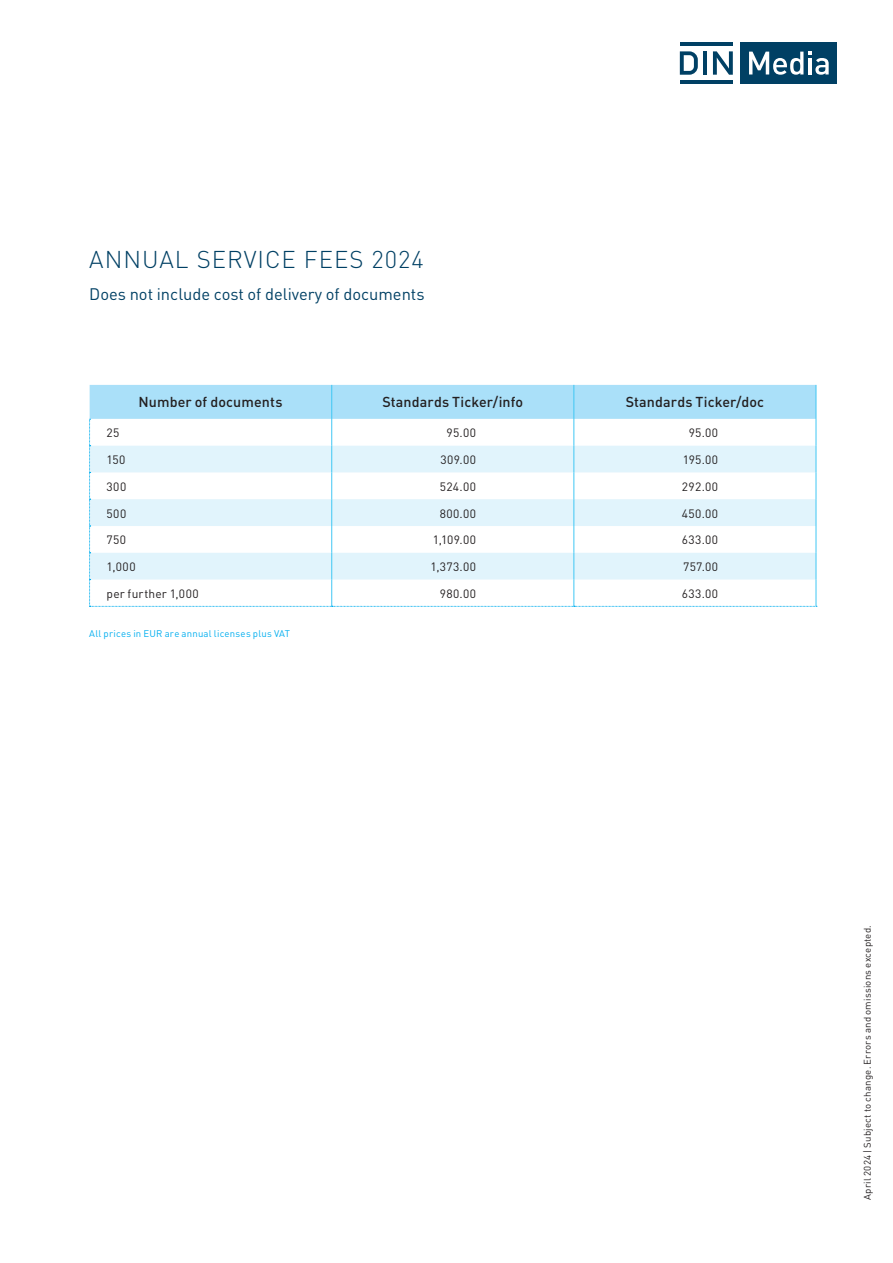
<style>
.page{position:relative;width:893px;height:1263px;background:#fff}
.page>*{position:absolute;margin:0;border:0;box-sizing:border-box;transform-origin:0 0}
.t1{font:300 24px "DIN";letter-spacing:.04em;color:#004064}
.Überschrift_16_17p{font:16.5px "DIN";color:#004064}
.Fließtext_10_pt_DI{font:500 14.25px "DIN";letter-spacing:.01em;color:#231f20}
.Fließtext_10_pt_DI-2{font:12px "DIN";letter-spacing:.035em;color:#231f20}
.Fließtext_10_pt_DI-3{font:9.6px "DIN";letter-spacing:.025em;color:#231f20}
.Fließtext_10_pt_DI-4{font:9.6px "DIN";letter-spacing:.025em;color:#00aeef}
</style>
<div class="page">
<svg style="left:89px;top:385px;width:728px;height:222px"></svg>
<div style="left:740px;top:43px;width:97px;height:41px;background:#004064"></div>
<svg style="left:680px;top:51px;width:18px;height:24px"></svg>
<hr style="left:680px;top:43px;width:53px;height:3px;background:#004064">
<hr style="left:703px;top:51px;width:4px;height:24px;background:#004064">
<svg style="left:713px;top:51px;width:20px;height:24px"></svg>
<hr style="left:680px;top:80px;width:53px;height:4px;background:#004064">
<svg style="left:749px;top:52px;width:80px;height:23px"></svg>
<p class="t1" style="left:89px;top:245px;width:336px">ANNUAL SERVICE FEES 2024</p>
<p class="Überschrift_16_17p" style="left:89px;top:284px;width:337px">Does not include cost of delivery of documents</p>
<p class="Fließtext_10_pt_DI" style="left:139px;top:392px;width:145px">Number of documents</p>
<p class="Fließtext_10_pt_DI" style="left:382px;top:392px;width:142px">Standards Ticker/info</p>
<p class="Fließtext_10_pt_DI" style="left:626px;top:392px;width:140px">Standards Ticker/doc</p>
<p class="Fließtext_10_pt_DI-2" style="left:107px;top:425px;width:14px">25</p>
<p class="Fließtext_10_pt_DI-2" style="left:447px;top:425px;width:31px">95.00</p>
<p class="Fließtext_10_pt_DI-2" style="left:689px;top:425px;width:31px">95.00</p>
<p class="Fließtext_10_pt_DI-2" style="left:107px;top:452px;width:20px">150</p>
<p class="Fließtext_10_pt_DI-2" style="left:441px;top:452px;width:37px">309.00</p>
<p class="Fließtext_10_pt_DI-2" style="left:683px;top:452px;width:37px">195.00</p>
<p class="Fließtext_10_pt_DI-2" style="left:107px;top:479px;width:21px">300</p>
<p class="Fließtext_10_pt_DI-2" style="left:440px;top:479px;width:38px">524.00</p>
<p class="Fließtext_10_pt_DI-2" style="left:682px;top:479px;width:38px">292.00</p>
<p class="Fließtext_10_pt_DI-2" style="left:107px;top:506px;width:21px">500</p>
<p class="Fließtext_10_pt_DI-2" style="left:440px;top:506px;width:38px">800.00</p>
<p class="Fließtext_10_pt_DI-2" style="left:682px;top:506px;width:38px">450.00</p>
<p class="Fließtext_10_pt_DI-2" style="left:107px;top:532px;width:21px">750</p>
<p class="Fließtext_10_pt_DI-2" style="left:433px;top:532px;width:45px">1,109.00</p>
<p class="Fließtext_10_pt_DI-2" style="left:682px;top:532px;width:38px">633.00</p>
<p class="Fließtext_10_pt_DI-2" style="left:107px;top:559px;width:31px">1,000</p>
<p class="Fließtext_10_pt_DI-2" style="left:430px;top:559px;width:47px">1,373.00</p>
<p class="Fließtext_10_pt_DI-2" style="left:683px;top:559px;width:37px">757.00</p>
<p class="Fließtext_10_pt_DI-2" style="left:107px;top:586px;width:94px">per further 1,000</p>
<p class="Fließtext_10_pt_DI-2" style="left:440px;top:586px;width:38px">980.00</p>
<p class="Fließtext_10_pt_DI-2" style="left:682px;top:586px;width:38px">633.00</p>
<p class="Fließtext_10_pt_DI-4" style="left:89px;top:627px;width:202px">All prices in EUR are annual licenses plus VAT</p>
<p class="Fließtext_10_pt_DI-3" style="left:861px;top:1200px;width:276px;rotate:-90deg">April 2024 | Subject to change. Errors and omissions excepted.</p>
</div>
